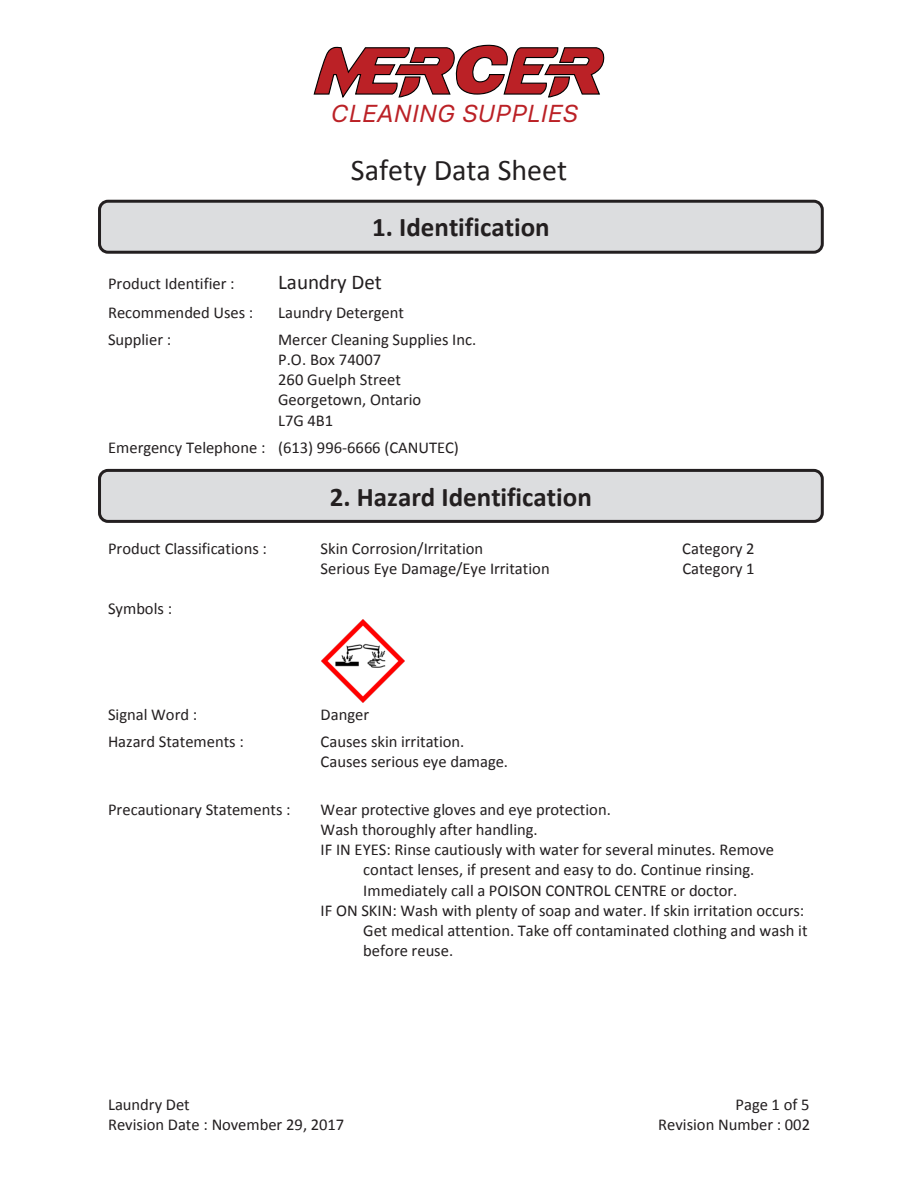
<style>
.page{position:relative;width:918px;height:1188px;background:#fff}
.page>*{position:absolute;margin:0;border:0;box-sizing:border-box;transform-origin:0 0}
.t1{font:30px "Calibri";color:#231f20}
.t2{font:700 27px "Calibri";color:#231f20}
.t3{font:italic 24.6px "Basier Circle";color:#bb2126}
.t4{font:21px "Calibri";color:#231f20}
.t5{font:16.5px/20.1px "Calibri";color:#231f20}
</style>
<div class="page">
<img style="left:321px;top:619px;width:84px;height:84px">
<div style="left:98px;top:200px;width:726px;height:54px;background:#dcdddf;border:3px solid #231f20;border-radius:9px"></div>
<div style="left:98px;top:469px;width:726px;height:54px;background:#dcdddf;border:3px solid #231f20;border-radius:9px"></div>
<svg style="left:313px;top:44px;width:292px;height:54px"></svg>
<p class="t3" style="left:330px;top:97px;width:249px">CLEANING SUPPLIES</p>
<p class="t1" style="left:351px;top:151px;width:218px">Safety Data Sheet</p>
<p class="t2" style="left:372px;top:210px;width:179px">1. Identification</p>
<p class="t5" style="left:108px;top:274px;width:128px">Product Identifier :</p>
<p class="t4" style="left:278px;top:269px;width:105px">Laundry Det</p>
<p class="t5" style="left:108px;top:302px;width:147px">Recommended Uses :</p>
<p class="t5" style="left:278px;top:302px;width:127px">Laundry Detergent</p>
<p class="t5" style="left:108px;top:329px;width:65px">Supplier :</p>
<p class="t5" style="left:278px;top:329px;width:118px">CP Industries Ltd.</p>
<p class="t5" style="left:338px;top:350px;width:18px">30</p>
<p class="t5" style="left:278px;top:370px;width:122px">535 Dickson D ive</p>
<p class="t5" style="left:278px;top:390px;width:105px">Fergus, Ontario</p>
<p class="t5" style="left:278px;top:410px;width:70px">N1M 2W8</p>
<p class="t5" style="left:108px;top:438px;width:352px">Emergency Telephone : (613) 996-6666 (CANUTEC)</p>
<p class="t5" style="left:278px;top:329px;width:200px">Mercer Cleaning Supplies Inc.<br>P.O. Box 74007<br>260 Guelph Street<br>Georgetown, Ontario<br>L7G 4B1</p>
<p class="t2" style="left:330px;top:479px;width:264px">2. Hazard Identification</p>
<p class="t5" style="left:108px;top:538px;width:160px">Product Classifications :</p>
<p class="t5" style="left:321px;top:538px;width:164px">Skin Corrosion/Irritation</p>
<p class="t5" style="left:682px;top:538px;width:74px">Category 2</p>
<p class="t5" style="left:321px;top:558px;width:231px">Serious Eye Damage/Eye Irritation</p>
<p class="t5" style="left:682px;top:558px;width:74px">Category 1</p>
<p class="t5" style="left:108px;top:599px;width:66px">Symbols :</p>
<p class="t5" style="left:108px;top:704px;width:91px">Signal Word :</p>
<p class="t5" style="left:321px;top:704px;width:50px">Danger</p>
<p class="t5" style="left:108px;top:732px;width:137px">Hazard Statements :</p>
<p class="t5" style="left:321px;top:732px;width:189px">Causes skin irritation.<br>Causes serious eye damage.</p>
<p class="t5" style="left:108px;top:800px;width:184px">Precautionary Statements :</p>
<p class="t5" style="left:321px;top:800px;width:292px">Wear protective gloves and eye protection.</p>
<p class="t5" style="left:321px;top:820px;width:219px">Wash thoroughly after handling.</p>
<p class="t5" style="left:321px;top:840px;width:455px">IF IN EYES: Rinse cautiously with water for several minutes. Remove</p>
<p class="t5" style="left:363px;top:860px;width:393px">contact lenses, if present and easy to do. Continue rinsing.</p>
<p class="t5" style="left:363px;top:880px;width:376px">Immediately call a POISON CONTROL CENTRE or doctor.</p>
<p class="t5" style="left:321px;top:900px;width:485px">IF ON SKIN: Wash with plenty of soap and water. If skin irritation occurs:</p>
<p class="t5" style="left:363px;top:920px;width:446px">Get medical attention. Take off contaminated clothing and wash it</p>
<p class="t5" style="left:363px;top:941px;width:91px">before reuse.</p>
<p class="t5" style="left:108px;top:1095px;width:83px">Laundry Det</p>
<p class="t5" style="left:735px;top:1095px;width:76px">Page 1 of 5</p>
<p class="t5" style="left:108px;top:1115px;width:238px">Revision Date : November 29, 2017</p>
<p class="t5" style="left:658px;top:1115px;width:154px">Revision Number : 002</p>
</div>
